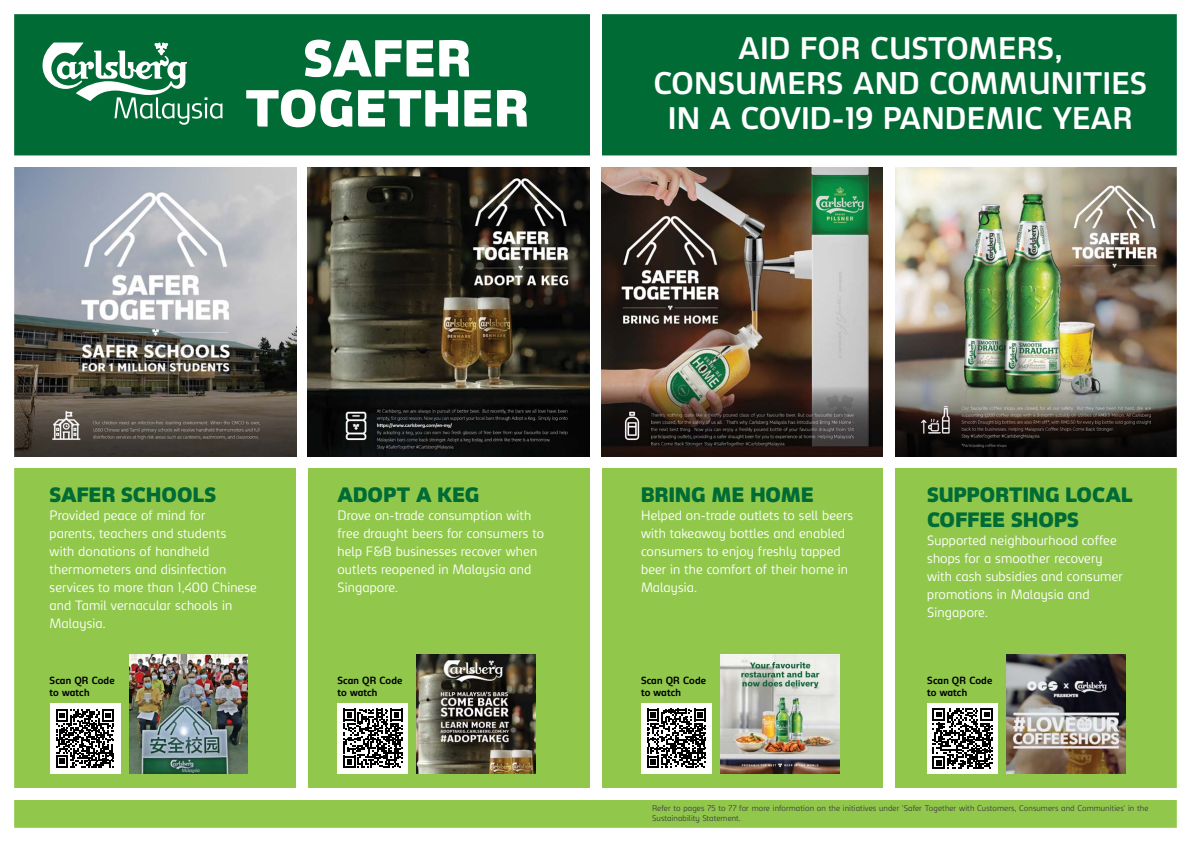
<style>
.page{position:relative;width:1191px;height:842px;background:#fff}
.page>*{position:absolute;margin:0;border:0;box-sizing:border-box;transform-origin:0 0}
.t1{font:900 50px/50px "Carlsberg Sans";letter-spacing:.025em;color:#fff;text-align:center}
.t2{font:700 30px/35px "Carlsberg Sans";letter-spacing:.025em;color:#fff;text-align:center}
.t3{font:900 20px/25px "Carlsberg Sans";letter-spacing:.01em;color:#006b35}
.t4{font:300 13px/18px "Carlsberg Sans";letter-spacing:.01em;color:#fff}
.t5{font:700 10px/12px "Carlsberg Sans";letter-spacing:.02em;color:#000}
.t6{font:300 8px/10px "Carlsberg Sans";letter-spacing:.01em;color:#414042}
</style>
<div class="page">
<img style="left:14px;top:14px;width:1163px;height:814px">
<img style="left:129px;top:655px;width:119px;height:119px">
<div style="left:927px;top:703px;width:71px;height:71px;background:#fff"></div>
<img style="left:1006px;top:655px;width:119px;height:119px">
<img style="left:417px;top:655px;width:119px;height:119px">
<img style="left:720px;top:655px;width:119px;height:119px">
<div style="left:50px;top:703px;width:70px;height:71px;background:#fff"></div>
<svg style="left:56px;top:709px;width:58px;height:59px"></svg>
<div style="left:337px;top:703px;width:71px;height:71px;background:#fff"></div>
<svg style="left:343px;top:709px;width:60px;height:59px"></svg>
<div style="left:641px;top:703px;width:71px;height:71px;background:#fff"></div>
<svg style="left:647px;top:709px;width:59px;height:59px"></svg>
<svg style="left:932px;top:708px;width:61px;height:61px"></svg>
<div style="left:0;top:788px;width:1191px;height:11px;background:#fff"></div>
<h1 class="t1" style="left:246px;top:31px;width:284px">SAFER<br>TOGETHER</h1>
<h2 class="t2" style="left:653px;top:29px;width:495px">AID FOR CUSTOMERS,<br>CONSUMERS AND COMMUNITIES<br>IN A COVID-19 PANDEMIC YEAR</h2>
<h3 class="t3" style="left:50px;top:481px;width:168px">SAFER SCHOOLS</h3>
<p class="t4" style="left:50px;top:506px;width:209px">Provided peace of mind for<br>parents, teachers and students<br>with donations of handheld thermometers and disinfection services to more than 1,400 Chinese and Tamil vernacular schools in<br>Malaysia.</p>
<h3 class="t3" style="left:337px;top:481px;width:143px">ADOPT A KEG</h3>
<p class="t4" style="left:337px;top:506px;width:208px">Drove on-trade consumption with free draught beers for consumers to help F&amp;B businesses recover when outlets reopened in Malaysia and<br>Singapore.</p>
<h3 class="t3" style="left:641px;top:481px;width:174px">BRING ME HOME</h3>
<p class="t4" style="left:641px;top:506px;width:214px">Helped on-trade outlets to sell beers with takeaway bottles and enabled consumers to enjoy freshly tapped beer in the comfort of their home in<br>Malaysia.</p>
<h3 class="t3" style="left:927px;top:481px;width:207px">SUPPORTING LOCAL<br>COFFEE SHOPS</h3>
<p class="t4" style="left:927px;top:531px;width:197px">Supported neighbourhood coffee shops for a smoother recovery with cash subsidies and consumer promotions in Malaysia and<br>Singapore.</p>
<p class="t5" style="left:50px;top:674px;width:67px">Scan QR Code to watch</p>
<p class="t5" style="left:337px;top:674px;width:67px">Scan QR Code to watch</p>
<p class="t5" style="left:641px;top:674px;width:67px">Scan QR Code to watch</p>
<p class="t5" style="left:927px;top:674px;width:67px">Scan QR Code to watch</p>
<p class="t6" style="left:652px;top:803px;width:498px">Refer to pages 75 to 77 for more information on the initiatives under 'Safer Together with Customers, Consumers and Communities' in the<br>Sustainability Statement.</p>
</div>
